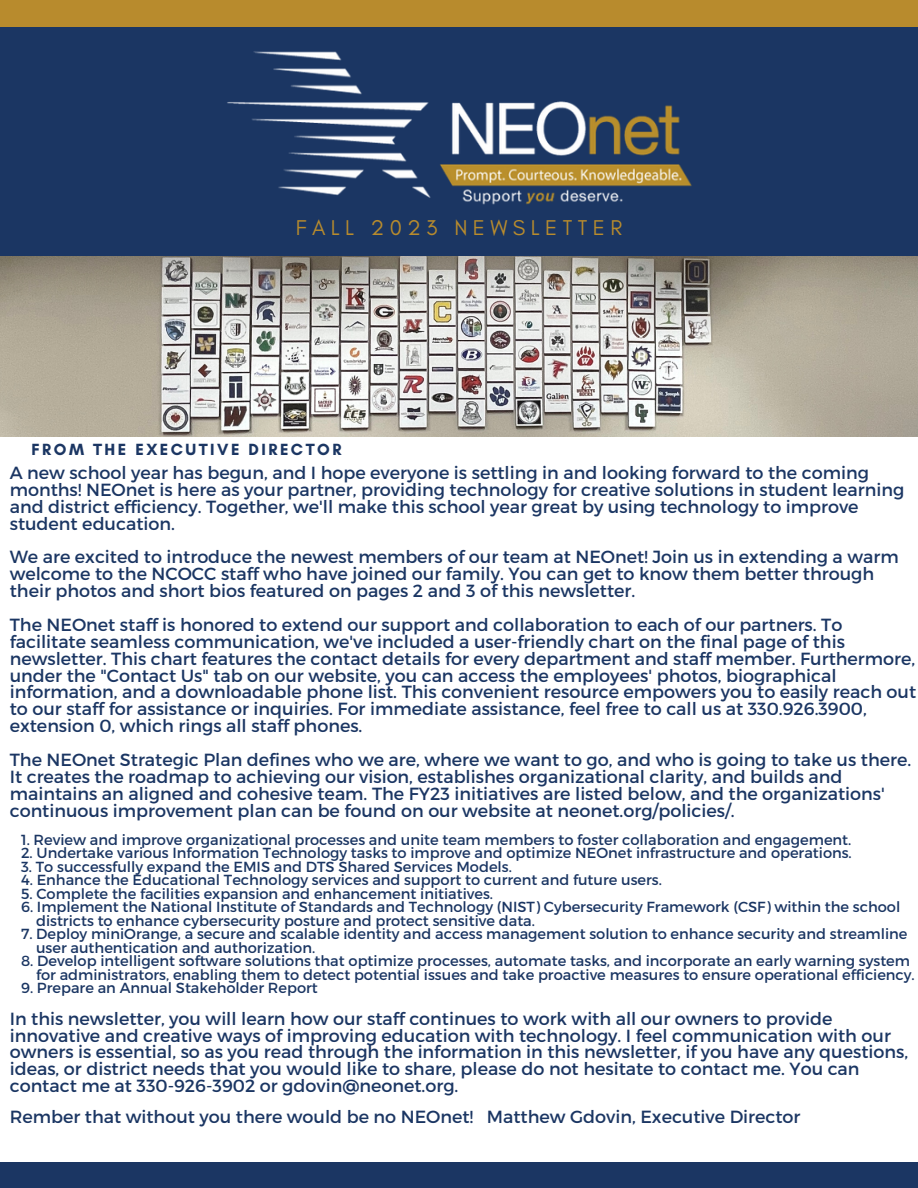
<style>
.page{position:relative;width:918px;height:1188px;background:#fff}
.page>*{position:absolute;margin:0;border:0;box-sizing:border-box;transform-origin:0 0}
.t1{font:21.75px "Glacial Indifference";letter-spacing:.25em;color:#b88b2d}
.t2{font:17.55px/16.8px "Montserrat";color:#1b3663}
.t3{font:700 16.5px "Glacial Indifference";letter-spacing:.15em;color:#1b3663}
.t4{font:14.55px "Montserrat";color:#1b3663}
</style>
<div class="page">
<img style="left:0;top:256px;width:918px;height:181px">
<div style="left:0;top:20px;width:918px;height:236px;background:#1b3663"></div>
<div style="left:0;top:0;width:918px;height:26px;background:#b88b2d"></div>
<div style="left:0;top:1162px;width:918px;height:26px;background:#1b3663"></div>
<img style="left:227px;top:51px;width:465px;height:154px">
<p class="t1" style="left:296px;top:214px;width:328px">FALL 2023 NEWSLETTER</p>
<p class="t3" style="left:31px;top:439px;width:311px">FROM THE EXECUTIVE DIRECTOR</p>
<p class="t2" style="left:10px;top:463px;width:896px">A new school year has begun, and I hope everyone is settling in and looking forward to the coming months! NEOnet is here as your partner, providing technology for creative solutions in student learning and district efficiency. Together, we'll make this school year great by using technology to improve student education.</p>
<p class="t2" style="left:10px;top:548px;width:890px">We are excited to introduce the newest members of our team at NEOnet! Join us in extending a warm welcome to the NCOCC staff who have joined our family. You can get to know them better through their photos and short bios featured on pages 2 and 3 of this newsletter.</p>
<p class="t2" style="left:10px;top:615px;width:908px">The NEOnet staff is honored to extend our support and collaboration to each of our partners. To facilitate seamless communication, we've included a user-friendly chart on the final page of this newsletter. This chart features the contact details for every department and staff member. Furthermore, under the "Contact Us" tab on our website, you can access the employees' photos, biographical information, and a downloadable phone list. This convenient resource empowers you to easily reach out to our staff for assistance or inquiries. For immediate assistance, feel free to call us at 330.926.3900, extension 0, which rings all staff phones.</p>
<p class="t2" style="left:10px;top:750px;width:903px">The NEOnet Strategic Plan defines who we are, where we want to go, and who is going to take us there.<br>It creates the roadmap to achieving our vision, establishes organizational clarity, and builds and maintains an aligned and cohesive team. The FY23 initiatives are listed below, and the organizations' continuous improvement plan can be found on our website at neonet.org/policies/.</p>
<p class="t4" style="left:21px;top:830px;width:832px">1. Review and improve organizational processes and unite team members to foster collaboration and engagement.</p>
<p class="t4" style="left:21px;top:843px;width:832px">2. Undertake various Information Technology tasks to improve and optimize NEOnet infrastructure and operations.</p>
<p class="t4" style="left:21px;top:857px;width:492px">3. To successfully expand the EMIS and DTS Shared Services Models.</p>
<p class="t4" style="left:21px;top:870px;width:642px">4. Enhance the Educational Technology services and support to current and future users.</p>
<p class="t4" style="left:21px;top:884px;width:474px">5. Complete the facilities expansion and enhancement initiatives.</p>
<p class="t4" style="left:21px;top:897px;width:881px">6. Implement the National Institute of Standards and Technology (NIST) Cybersecurity Framework (CSF) within the school</p>
<p class="t4" style="left:36px;top:911px;width:500px">districts to enhance cybersecurity posture and protect sensitive data.</p>
<p class="t4" style="left:21px;top:924px;width:888px">7. Deploy miniOrange, a secure and scalable identity and access management solution to enhance security and streamline</p>
<p class="t4" style="left:36px;top:938px;width:281px">user authentication and authorization.</p>
<p class="t4" style="left:21px;top:951px;width:891px">8. Develop intelligent software solutions that optimize processes, automate tasks, and incorporate an early warning system</p>
<p class="t4" style="left:36px;top:965px;width:880px">for administrators, enabling them to detect potential issues and take proactive measures to ensure operational efficiency.</p>
<p class="t4" style="left:21px;top:978px;width:298px">9. Prepare an Annual Stakeholder Report</p>
<p class="t2" style="left:10px;top:1009px;width:900px">In this newsletter, you will learn how our staff continues to work with all our owners to provide innovative and creative ways of improving education with technology. I feel communication with our owners is essential, so as you read through the information in this newsletter, if you have any questions, ideas, or district needs that you would like to share, please do not hesitate to contact me. You can contact me at 330-926-3902 or gdovin@neonet.org.</p>
<p class="t2" style="left:10px;top:1107px;width:792px">Rember that without you there would be no NEOnet! Matthew Gdovin, Executive Director</p>
</div>
